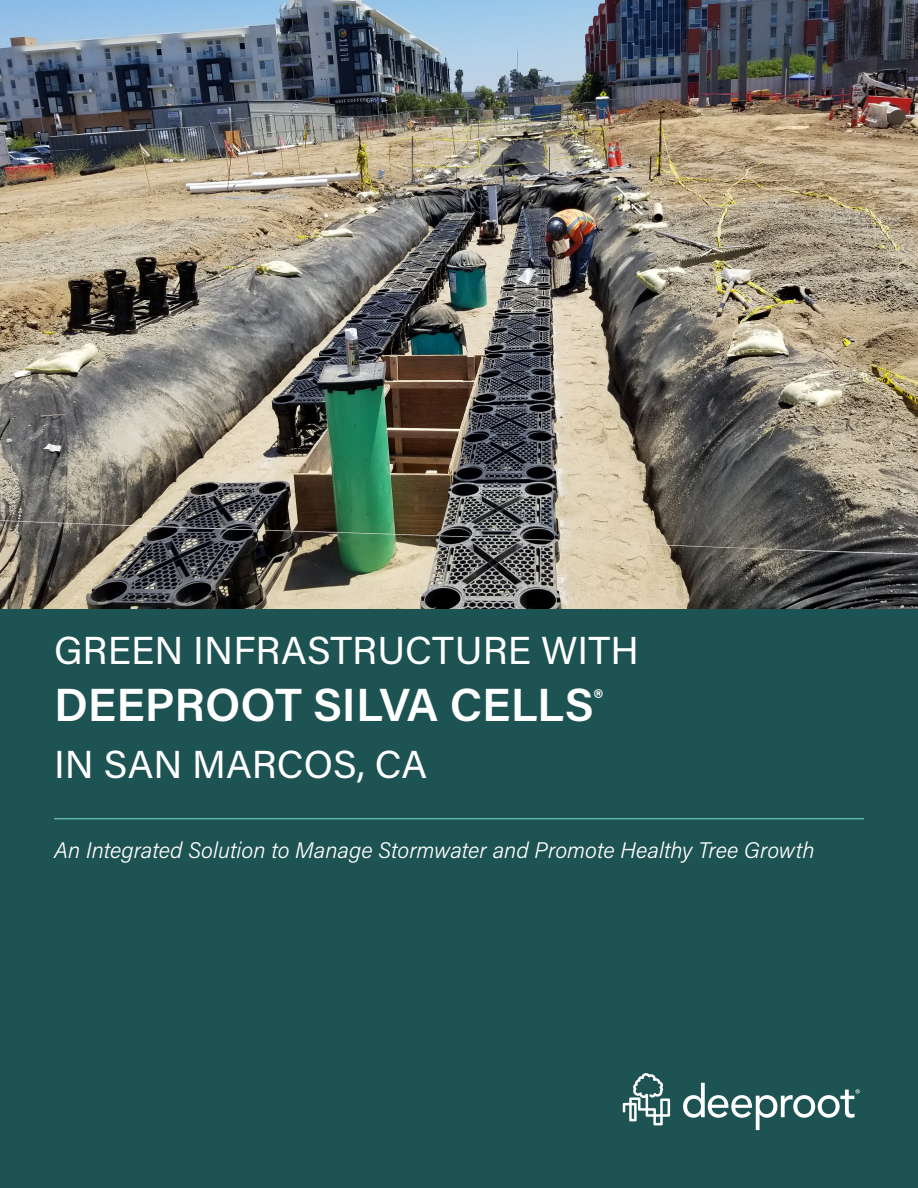
<style>
.page{position:relative;width:918px;height:1188px;background:#1d5352}
.page>*{position:absolute;margin:0;border:0;box-sizing:border-box;transform-origin:0 0}
.t1{font:600 46.5px "Acumin Pro";color:#fff}
.t2{font:39px "Acumin Pro";color:#fff}
.t3{font:italic 300 22.5px "Acumin Pro";color:#fff}
.t4{font:12.6px "Myriad Pro";color:#fff}
</style>
<div class="page">
<img style="left:0;top:0;width:918px;height:608px">
<hr style="left:54px;top:818px;width:810px;height:1px;background:#62b2a3">
<svg style="left:623px;top:1073px;width:47px;height:52px"></svg>
<svg style="left:683px;top:1083px;width:172px;height:47px"></svg>
<p class="t2" style="left:54px;top:623px;width:586px">GREEN INFRASTRUCTURE WITH</p>
<p class="t1" style="left:54px;top:672px;width:550px">DEEPROOT SILVA CELLS<sup>®</sup></p>
<p class="t2" style="left:54px;top:737px;width:375px">IN SAN MARCOS, CA</p>
<p class="t3" style="left:54px;top:835px;width:762px">An Integrated Solution to Manage Stormwater and Promote Healthy Tree Growth</p>
<p class="t4" style="left:855px;top:1086px;width:7px">®</p>
</div>
